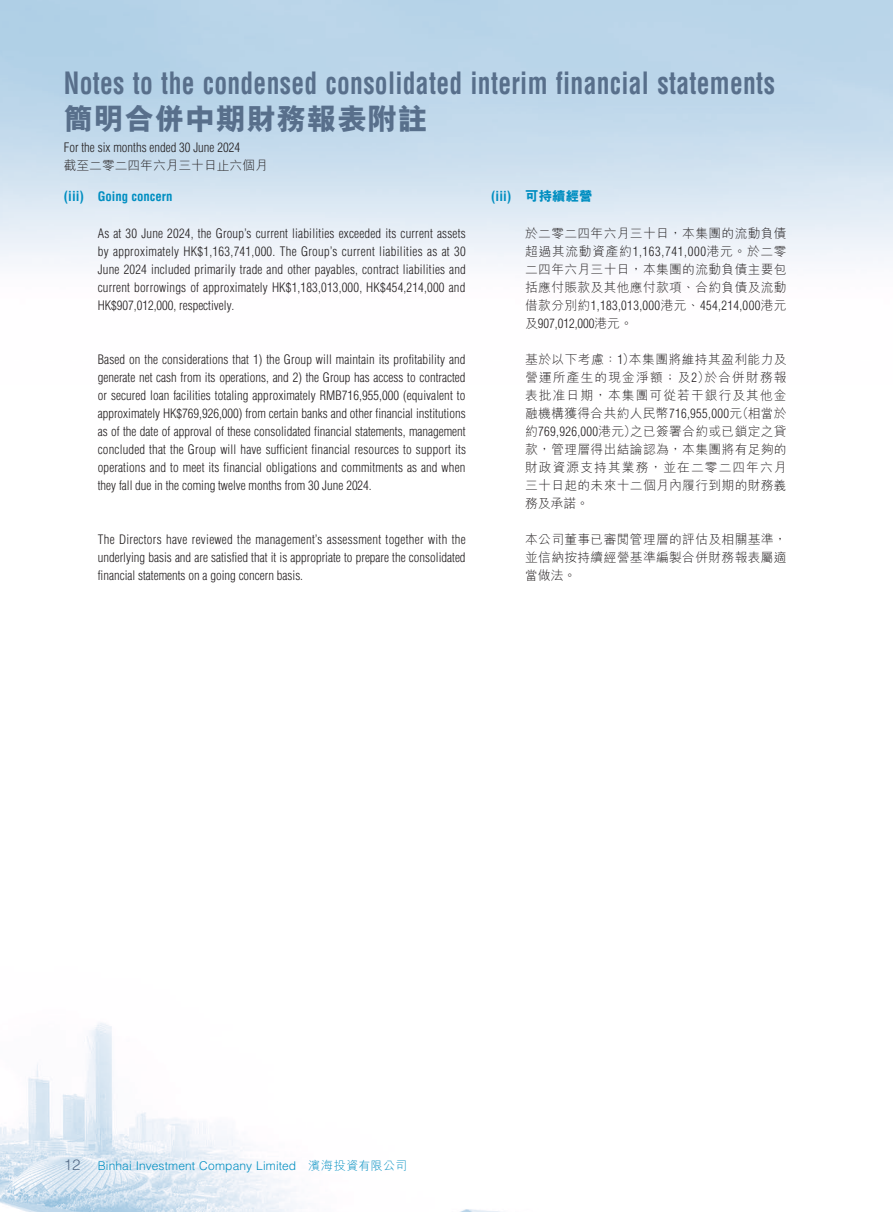
<style>
.page{position:relative;width:893px;height:1212px;background:#fff}
.page>*{position:absolute;margin:0;border:0;box-sizing:border-box;transform-origin:0 0}
.t1{font:700 condensed 30px "Helvetica LT Std";letter-spacing:.01em;color:#586f8b;scale:.85 1}
.t2{font:800 30px "M Hei HK";letter-spacing:.01em;color:#586f8b}
.t3{font:700 condensed 13.5px "Helvetica LT Std";color:#008ec1}
.t4{font:300 condensed 12.75px/18px "Helvetica LT Std";color:#231f20;text-align:justify}
.t5{font:300 12.75px/18px "M Hei HK";letter-spacing:.025em;color:#231f20;text-align:justify}
.t6{font:300 condensed 12.75px/18px "Helvetica LT Std";letter-spacing:.03em;color:#231f20}
.t7{font:700 condensed 12.75px "Helvetica LT Std";color:#008ec1}
.t8{font:300 12.75px "M Hei HK";color:#231f20}
.t9{font:300 12px "Helvetica LT Std";letter-spacing:.01em;color:#008ec1}
.s1{font-family:"M Hei HK";font-weight:800;font-stretch:normal}
.s2{font-family:"Helvetica LT Std";font-stretch:condensed}
.s3{font-family:"M Hei HK";font-stretch:normal}
.s4{font-size:13.5px}
.s5{font-size:15px;color:#586f8b}
.s6{font-family:"M Hei HK"}
</style>
<div class="page">
<img style="left:0;top:0;width:893px;height:1212px">
<h1 class="t1" style="left:64px;top:64px;width:838px">Notes to the condensed consolidated interim financial statements</h1>
<h1 class="t2" style="left:64px;top:99px;width:366px">簡明合併中期財務報表附註</h1>
<p class="t4" style="left:64px;top:138px;width:178px">For the six months ended 30 June 2024</p>
<p class="t8" style="left:64px;top:156px;width:205px">截至二零二四年六月三十日止六個月</p>
<p class="t3" style="left:491px;top:188px;width:103px">(iii) <span class="s1">可持續經營</span></p>
<p class="t5" style="left:525px;top:223px;width:263px">於二零二四年六月三十日，本集團的流動負債超過其流動資產約<span class="s2">1,163,741,000</span>港元。於二零二四年六月三十日，本集團的流動負債主要包括應付賬款及其他應付款項、合約負債及流動</p>
<p class="t6" style="left:525px;top:296px;width:263px"><span class="s3">借款分別約</span>1,183,013,000<span class="s3">港元、</span>454,214,000<span class="s3">港元及</span>907,012,000<span class="s3">港元。</span></p>
<p class="t5" style="left:525px;top:349px;width:263px">基於以下考慮：<span class="s2">1</span>）本集團將維持其盈利能力及營運所產生的現金淨額；及<span class="s2">2</span>）於合併財務報表批准日期，本集團可從若干銀行及其他金融機構獲得合共約人民幣<span class="s2">716,955,000</span>元（相當於約<span class="s2">769,926,000</span>港元）之已簽署合約或已鎖定之貸款，管理層得出結論認為，本集團將有足夠的財政資源支持其業務，並在二零二四年六月三十日起的未來十二個月內履行到期的財務義務及承諾。</p>
<p class="t5" style="left:525px;top:529px;width:263px">本公司董事已審閱管理層的評估及相關基準，並信納按持續經營基準編製合併財務報表屬適當做法。</p>
<p class="t7" style="left:64px;top:189px;width:110px"><span class="s4">(iii)</span> Going concern</p>
<p class="t4" style="left:98px;top:224px;width:370px">As at 30 June 2024, the Group’s current liabilities exceeded its current assets by approximately HK$1,163,741,000. The Group’s current liabilities as at 30<br>June 2024 included primarily trade and other payables, contract liabilities and current borrowings of approximately HK$1,183,013,000, HK$454,214,000 and HK$907,012,000, respectively.</p>
<p class="t4" style="left:98px;top:350px;width:370px">Based on the considerations that 1) the Group will maintain its profitability and generate net cash from its operations, and 2) the Group has access to contracted or secured loan facilities totaling approximately RMB716,955,000 (equivalent to approximately HK$769,926,000) from certain banks and other financial institutions as of the date of approval of these consolidated financial statements, management concluded that the Group will have sufficient financial resources to support its operations and to meet its financial obligations and commitments as and when they fall due in the coming twelve months from 30 June 2024.</p>
<p class="t4" style="left:98px;top:530px;width:369px">The Directors have reviewed the management’s assessment together with the underlying basis and are satisfied that it is appropriate to prepare the consolidated financial statements on a going concern basis.</p>
<p class="t9" style="left:64px;top:1158px;width:345px"><span class="s5">12</span> Binhai Investment Company Limited<span class="s6">　濱海投資有限公司</span></p>
</div>
